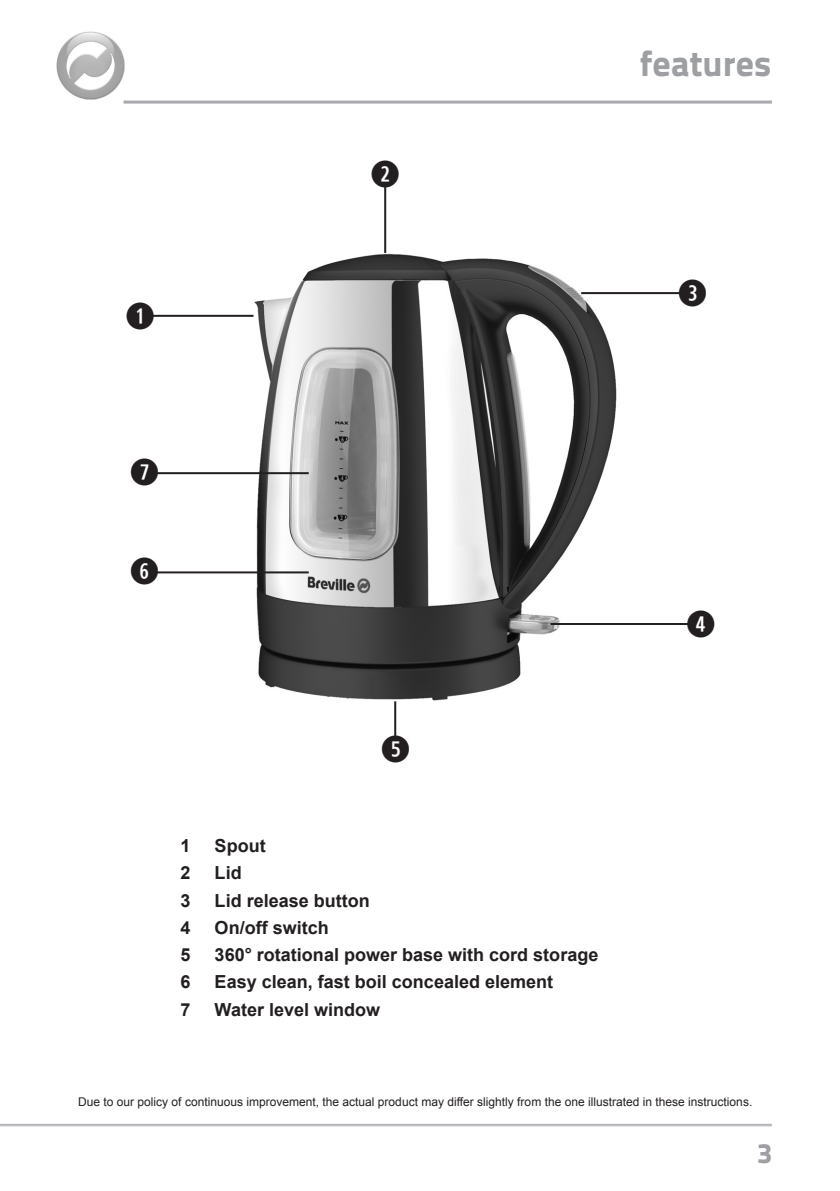
<style>
.page{position:relative;width:840px;height:1191px;background:#fff}
.page>*{position:absolute;margin:0;border:0;box-sizing:border-box;transform-origin:0 0}
.t1{font:36px "Titillium Text 14 L 999 wt";color:#9d9fa2}
.Number{font:700 36px "Combi Numerals";color:#231f20}
.Parts_list_bold{font:700 18px "Arial";color:#231f20}
.Body{font:12px "Arial";color:#231f20}
</style>
<div class="page">
<hr style="left:0;top:1125px;width:771px;height:1px;background:#a8a9ad">
<hr style="left:0;top:1123px;width:771px;height:1px;background:#a8a9ad">
<hr style="left:123px;top:101px;width:648px;height:3px;background:#a8a9ad">
<img style="left:56px;top:31px;width:68px;height:69px">
<img style="left:238px;top:223px;width:386px;height:494px">
<hr style="left:384px;top:184px;width:2px;height:69px;background:#231f20">
<hr style="left:581px;top:292px;width:108px;height:2px;background:#231f20">
<hr style="left:394px;top:701px;width:2px;height:37px;background:#231f20">
<hr style="left:153px;top:315px;width:100px;height:2px;background:#231f20">
<hr style="left:157px;top:571px;width:151px;height:2px;background:#231f20">
<hr style="left:550px;top:623px;width:142px;height:2px;background:#231f20">
<hr style="left:157px;top:472px;width:151px;height:2px;background:#231f20">
<p class="Number" style="left:126px;top:302px;width:31px">Q</p>
<p class="Number" style="left:370px;top:160px;width:31px">W</p>
<p class="t1" style="left:640px;top:40px;width:133px">features</p>
<p class="Number" style="left:677px;top:279px;width:31px">E</p>
<p class="Number" style="left:130px;top:458px;width:31px">U</p>
<p class="Number" style="left:130px;top:557px;width:31px">Y</p>
<p class="Number" style="left:380px;top:735px;width:31px">T</p>
<p class="Parts_list_bold" style="left:180px;top:833px;width:12px">1</p>
<p class="Parts_list_bold" style="left:214px;top:833px;width:52px">Spout</p>
<p class="Parts_list_bold" style="left:180px;top:861px;width:12px">2</p>
<p class="Parts_list_bold" style="left:214px;top:861px;width:28px">Lid</p>
<p class="Parts_list_bold" style="left:180px;top:888px;width:12px">3</p>
<p class="Parts_list_bold" style="left:214px;top:888px;width:157px">Lid release button</p>
<p class="Parts_list_bold" style="left:180px;top:915px;width:12px">4</p>
<p class="Parts_list_bold" style="left:214px;top:915px;width:116px">On/off switch</p>
<p class="Parts_list_bold" style="left:180px;top:943px;width:12px">5</p>
<p class="Parts_list_bold" style="left:214px;top:943px;width:385px">360° rotational power base with cord storage</p>
<p class="Parts_list_bold" style="left:180px;top:970px;width:12px">6</p>
<p class="Parts_list_bold" style="left:214px;top:970px;width:340px">Easy clean, fast boil concealed element</p>
<p class="Parts_list_bold" style="left:180px;top:997px;width:12px">7</p>
<p class="Parts_list_bold" style="left:214px;top:997px;width:167px">Water level window</p>
<p class="Number" style="left:685px;top:610px;width:31px">R</p>
<p class="Body" style="left:78px;top:1093px;width:675px">Due to our policy of continuous improvement, the actual product may differ slightly from the one illustrated in these instructions.</p>
</div>
